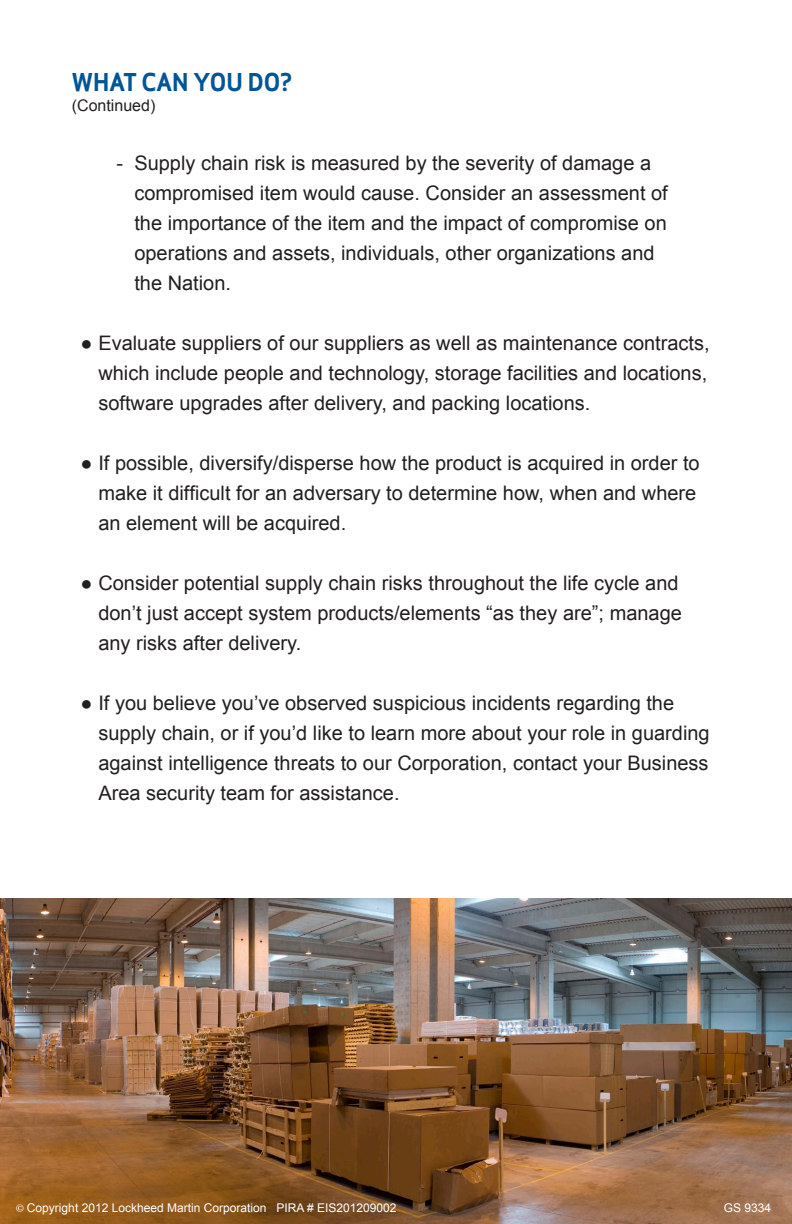
<style>
.page{position:relative;width:792px;height:1224px;background:#fff}
.page>*{position:absolute;margin:0;border:0;box-sizing:border-box;transform-origin:0 0}
.t1{font:700 24px "Apex Sans";color:#005595}
.t2{font:20px/30px "Arial";color:#231f20}
.t3{font:16px "Arial";color:#231f20}
.t4{font:12px "Arial";color:#fff}
.s1{font-family:"Minion Pro"}
</style>
<div class="page">
<img style="left:0;top:898px;width:792px;height:326px">
<p class="t1" style="left:72px;top:66px;width:222px">WHAT CAN YOU DO?</p>
<p class="t3" style="left:72px;top:95px;width:85px">(Continued)</p>
<p class="t2" style="left:134px;top:148px;width:535px;text-indent:-18px">- Supply chain risk is measured by the severity of damage a compromised item would cause. Consider an assessment of the importance of the item and the impact of compromise on operations and assets, individuals, other organizations and the Nation.</p>
<p class="t2" style="left:98px;top:328px;width:613px;text-indent:-18px">● Evaluate suppliers of our suppliers as well as maintenance contracts, which include people and technology, storage facilities and locations, software upgrades after delivery, and packing locations.</p>
<p class="t2" style="left:98px;top:448px;width:603px;text-indent:-18px">● If possible, diversify/disperse how the product is acquired in order to make it difficult for an adversary to determine how, when and where an element will be acquired.</p>
<p class="t2" style="left:98px;top:568px;width:585px;text-indent:-18px">● Consider potential supply chain risks throughout the life cycle and don’t just accept system products/elements “as they are”; manage any risks after delivery.</p>
<p class="t2" style="left:98px;top:688px;width:613px;text-indent:-18px">● If you believe you’ve observed suspicious incidents regarding the supply chain, or if you’d like to learn more about your role in guarding against intelligence threats to our Corporation, contact your Business Area security team for assistance.</p>
<p class="t4" style="left:16px;top:1200px;width:382px"><span class="s1">©</span> Copyright 2012 Lockheed Martin Corporation PIRA # EIS201209002</p>
<p class="t4" style="left:724px;top:1200px;width:49px">GS 9334</p>
</div>
